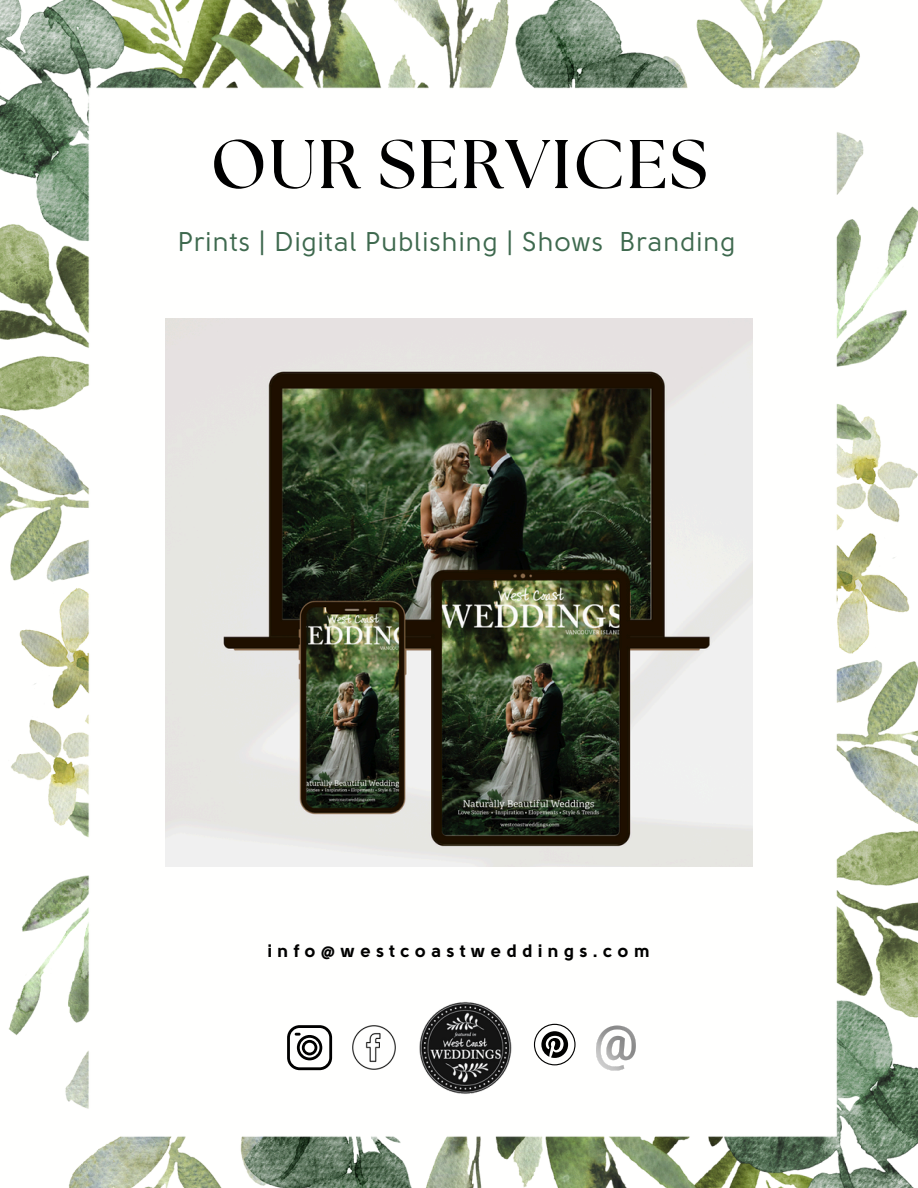
<style>
.page{position:relative;width:918px;height:1188px;background:#fff}
.page>*{position:absolute;margin:0;border:0;box-sizing:border-box;transform-origin:0 0}
.t1{font:700 68.7px "The Seasons";letter-spacing:.03em;color:#000}
.t2{font:27px "Solomon Sans";letter-spacing:.015em;color:#3e694e}
.t3{font:700 18px "Solomon Sans";letter-spacing:.3em;color:#000}
</style>
<div class="page">
<img style="left:0;top:0;width:918px;height:1188px">
<svg style="left:287px;top:1025px;width:45px;height:45px"></svg>
<svg style="left:534px;top:1024px;width:42px;height:41px"></svg>
<img style="left:352px;top:1025px;width:44px;height:44px">
<img style="left:416px;top:999px;width:98px;height:98px">
<img style="left:166px;top:318px;width:586px;height:549px">
<img style="left:596px;top:1025px;width:40px;height:45px">
<p class="t1" style="left:210px;top:133px;width:499px">OUR SERVICES</p>
<p class="t2" style="left:177px;top:229px;width:560px">Prints | Digital Publishing | Shows Branding</p>
<p class="t3" style="left:268px;top:943px;width:384px">info@westcoastweddings.com</p>
</div>
